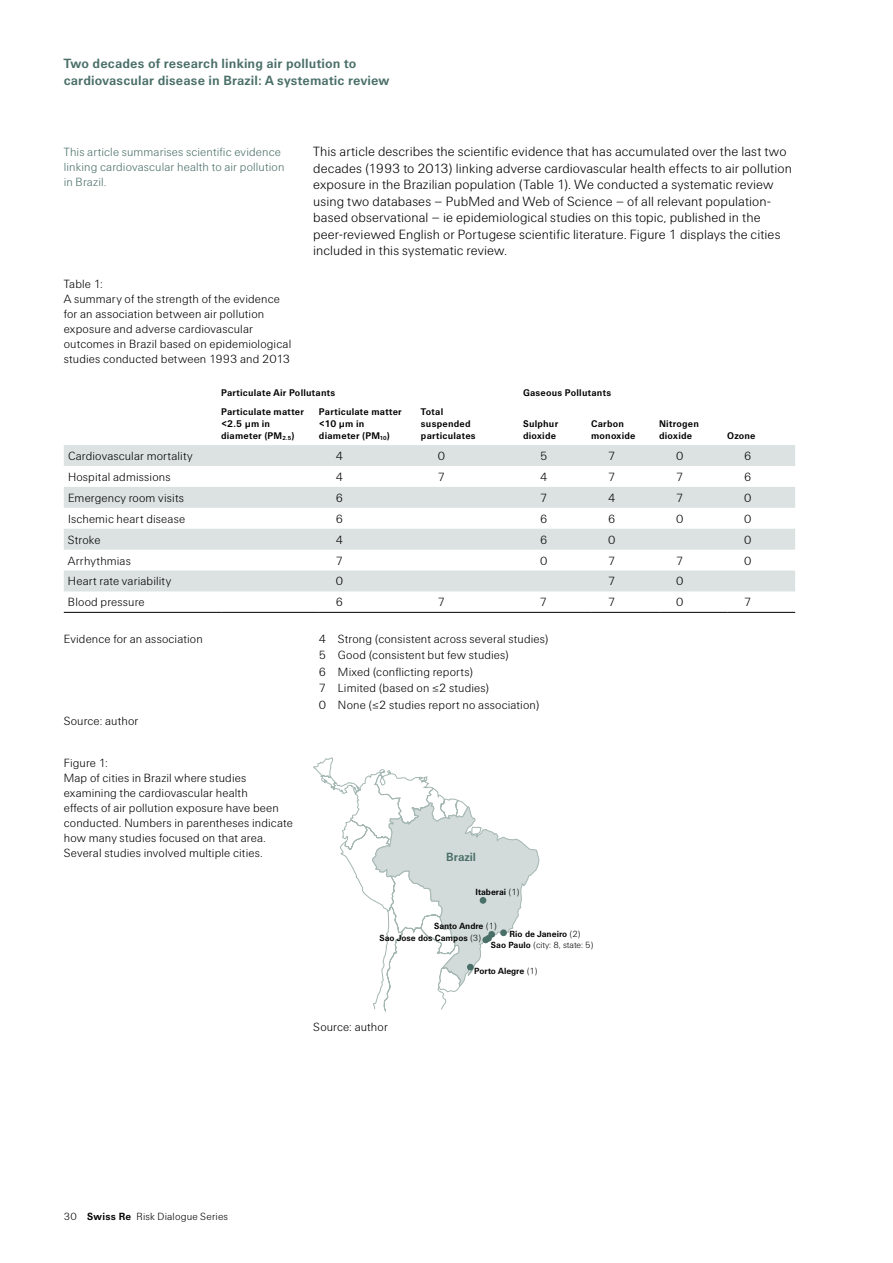
<style>
.page{position:relative;width:893px;height:1263px;background:#fff}
.page>*{position:absolute;margin:0;border:0;box-sizing:border-box;transform-origin:0 0}
.t1{font:300 13.5px/16.5px "Swiss Re Sans OT";letter-spacing:.005em;color:#000}
.t2{font:700 13.5px/16.5px "Swiss Re Sans OT";letter-spacing:.015em;color:#4a6f68}
.t3{font:300 12px/15px "Swiss Re Sans OT";letter-spacing:.01em;color:#000}
.t4{font:300 12px/15px "Swiss Re Sans OT";letter-spacing:.01em;color:#4a6f68}
.t5{font:700 12px "Swiss Re Sans OT";color:#4a6f68}
.t6{font:300 10.5px "Swiss Re Sans OT";letter-spacing:.015em;color:#000}
.t7{font:700 9.75px/12px "Swiss Re Sans OT";letter-spacing:.025em;color:#000}
.t8{font:700 9px "Swiss Re Sans OT";color:#000}
.t9{font:300 9px "Swiss Re Sans OT";color:#000}
.s1{font-weight:300}
.s2{font-weight:700}
</style>
<div class="page">
<svg style="left:313px;top:757px;width:227px;height:255px"></svg>
<div style="left:480px;top:897px;width:6px;height:7px;background:#4a6f68;border-radius:50%"></div>
<div style="left:500px;top:929px;width:7px;height:7px;background:#4a6f68;border-radius:50%"></div>
<div style="left:488px;top:931px;width:7px;height:7px;background:#4a6f68;border-radius:50%"></div>
<div style="left:485px;top:935px;width:7px;height:7px;background:#4a6f68;border-radius:50%"></div>
<div style="left:482px;top:936px;width:7px;height:7px;background:#4a6f68;border-radius:50%"></div>
<div style="left:467px;top:964px;width:7px;height:6px;background:#4a6f68;border-radius:50%"></div>
<svg style="left:64px;top:445px;width:731px;height:146px;fill:#dbe2e1"></svg>
<hr style="left:64px;top:612px;width:157px;height:1px;background:#000">
<hr style="left:221px;top:612px;width:98px;height:1px;background:#000">
<hr style="left:319px;top:612px;width:102px;height:1px;background:#000">
<hr style="left:421px;top:612px;width:102px;height:1px;background:#000">
<hr style="left:523px;top:612px;width:68px;height:1px;background:#000">
<hr style="left:591px;top:612px;width:68px;height:1px;background:#000">
<hr style="left:659px;top:612px;width:68px;height:1px;background:#000">
<hr style="left:727px;top:612px;width:68px;height:1px;background:#000">
<p class="t2" style="left:64px;top:56px;width:327px">Two decades of research linking air pollution to cardiovascular disease in Brazil: A systematic review</p>
<p class="t4" style="left:64px;top:145px;width:222px">This article summarises scientific evidence linking cardiovascular health to air pollution in Brazil.</p>
<p class="t3" style="left:64px;top:277px;width:229px">Table 1:<br>A summary of the strength of the evidence for an association between air pollution exposure and adverse cardiovascular outcomes in Brazil based on epidemiological studies conducted between 1993 and 2013</p>
<p class="t1" style="left:313px;top:143px;width:480px">This article describes the scientific evidence that has accumulated over the last two decades (1993 to 2013) linking adverse cardiovascular health effects to air pollution exposure in the Brazilian population (Table 1). We conducted a systematic review using two databases – PubMed and Web of Science – of all relevant population&shy;based observational – ie epidemiological studies on this topic, published in the peer-reviewed English or Portugese scientific literature. Figure 1 displays the cities included in this systematic review.</p>
<p class="t7" style="left:221px;top:387px;width:116px">Particulate Air Pollutants</p>
<p class="t7" style="left:523px;top:387px;width:90px">Gaseous Pollutants</p>
<p class="t7" style="left:221px;top:406px;width:84px">Particulate matter &lt;2.5 µm in diameter (PM<sub>2.5</sub>)</p>
<p class="t7" style="left:319px;top:406px;width:84px">Particulate matter &lt;10 µm in diameter (PM<sub>10</sub>)</p>
<p class="t7" style="left:421px;top:406px;width:56px">Total suspended particulates</p>
<p class="t7" style="left:523px;top:418px;width:37px">Sulphur dioxide</p>
<p class="t7" style="left:591px;top:418px;width:46px">Carbon monoxide</p>
<p class="t7" style="left:659px;top:418px;width:41px">Nitrogen dioxide</p>
<p class="t7" style="left:727px;top:430px;width:30px">Ozone</p>
<p class="t3" style="left:68px;top:449px;width:126px">Cardiovascular mortality</p>
<p class="t3" style="left:336px;top:449px;width:9px">4</p>
<p class="t3" style="left:438px;top:449px;width:9px">0</p>
<p class="t3" style="left:540px;top:449px;width:9px">5</p>
<p class="t3" style="left:608px;top:449px;width:9px">7</p>
<p class="t3" style="left:676px;top:449px;width:9px">0</p>
<p class="t3" style="left:744px;top:449px;width:9px">6</p>
<p class="t3" style="left:68px;top:469px;width:104px">Hospital admissions</p>
<p class="t3" style="left:336px;top:469px;width:9px">4</p>
<p class="t3" style="left:438px;top:469px;width:9px">7</p>
<p class="t3" style="left:540px;top:469px;width:9px">4</p>
<p class="t3" style="left:608px;top:469px;width:9px">7</p>
<p class="t3" style="left:676px;top:469px;width:9px">7</p>
<p class="t3" style="left:744px;top:469px;width:9px">6</p>
<p class="t3" style="left:68px;top:490px;width:118px">Emergency room visits</p>
<p class="t3" style="left:336px;top:490px;width:9px">6</p>
<p class="t3" style="left:540px;top:490px;width:9px">7</p>
<p class="t3" style="left:608px;top:490px;width:9px">4</p>
<p class="t3" style="left:676px;top:490px;width:9px">7</p>
<p class="t3" style="left:744px;top:490px;width:9px">0</p>
<p class="t3" style="left:68px;top:511px;width:119px">Ischemic heart disease</p>
<p class="t3" style="left:336px;top:511px;width:9px">6</p>
<p class="t3" style="left:540px;top:511px;width:9px">6</p>
<p class="t3" style="left:608px;top:511px;width:9px">6</p>
<p class="t3" style="left:676px;top:511px;width:9px">0</p>
<p class="t3" style="left:744px;top:511px;width:9px">0</p>
<p class="t3" style="left:68px;top:532px;width:34px">Stroke</p>
<p class="t3" style="left:336px;top:532px;width:9px">4</p>
<p class="t3" style="left:540px;top:532px;width:9px">6</p>
<p class="t3" style="left:608px;top:532px;width:9px">0</p>
<p class="t3" style="left:744px;top:532px;width:9px">0</p>
<p class="t3" style="left:68px;top:553px;width:65px">Arrhythmias</p>
<p class="t3" style="left:336px;top:553px;width:9px">7</p>
<p class="t3" style="left:540px;top:553px;width:9px">0</p>
<p class="t3" style="left:608px;top:553px;width:9px">7</p>
<p class="t3" style="left:676px;top:553px;width:9px">7</p>
<p class="t3" style="left:744px;top:553px;width:9px">0</p>
<p class="t3" style="left:68px;top:574px;width:105px">Heart rate variability</p>
<p class="t3" style="left:336px;top:574px;width:9px">0</p>
<p class="t3" style="left:608px;top:574px;width:9px">7</p>
<p class="t3" style="left:676px;top:574px;width:9px">0</p>
<p class="t3" style="left:68px;top:595px;width:78px">Blood pressure</p>
<p class="t3" style="left:336px;top:595px;width:9px">6</p>
<p class="t3" style="left:438px;top:595px;width:9px">7</p>
<p class="t3" style="left:540px;top:595px;width:9px">7</p>
<p class="t3" style="left:608px;top:595px;width:9px">7</p>
<p class="t3" style="left:676px;top:595px;width:9px">0</p>
<p class="t3" style="left:744px;top:595px;width:9px">7</p>
<p class="t3" style="left:64px;top:631px;width:141px">Evidence for an association</p>
<p class="t3" style="left:319px;top:631px;width:231px;line-height:16.5px">4 Strong (consistent across several studies)<br>5 Good (consistent but few studies)<br>6 Mixed (conflicting reports)<br>7 Limited (based on ≤2 studies)<br>0 None (≤2 studies report no association)</p>
<p class="t3" style="left:64px;top:714px;width:76px">Source: author</p>
<p class="t3" style="left:64px;top:755px;width:231px">Figure 1:<br>Map of cities in Brazil where studies examining the cardiovascular health<br>effects of air pollution exposure have been conducted. Numbers in parentheses indicate how many studies focused on that area.<br>Several studies involved multiple cities.</p>
<p class="t5" style="left:446px;top:850px;width:31px">Brazil</p>
<p class="t8" style="left:475px;top:887px;width:46px">Itaberai <span class="s1">(1)</span></p>
<p class="t8" style="left:434px;top:920px;width:65px">Santo Andre <span class="s1">(1)</span></p>
<p class="t8" style="left:509px;top:929px;width:73px">Rio de Janeiro <span class="s1">(2)</span></p>
<p class="t8" style="left:474px;top:965px;width:65px">Porto Alegre <span class="s1">(1)</span></p>
<p class="t8" style="left:379px;top:932px;width:103px">Sao Jose dos Campos <span class="s1">(3)</span></p>
<p class="t9" style="left:491px;top:939px;width:104px"><span class="s2">Sao Paulo</span> (city: 8, state: 5)</p>
<p class="t3" style="left:313px;top:1019px;width:76px">Source: author</p>
<p class="t6" style="left:64px;top:1211px;width:166px">30 <span class="s2">Swiss Re</span> Risk Dialogue Series</p>
</div>
